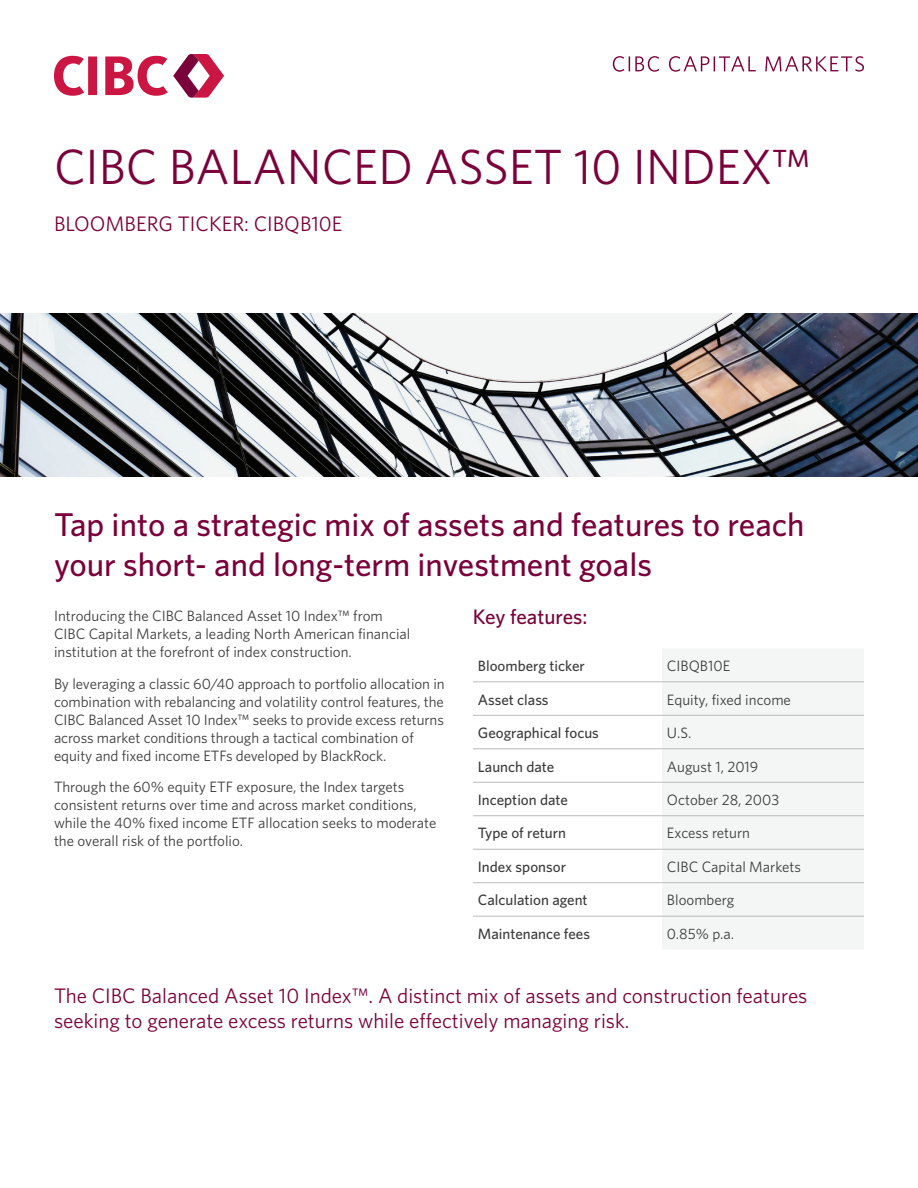
<style>
.page{position:relative;width:918px;height:1188px;background:#fff}
.page>*{position:absolute;margin:0;border:0;box-sizing:border-box;transform-origin:0 0}
.Heading_H1__Title{font:49.5px "Whitney";color:#7a0139}
.Heading_H2{font:500 33px/39.6px "Whitney";color:#7a0139}
.Outro{font:21px/25.2px "Whitney";color:#7a0139}
.Sub_Heading{font:21px "Whitney";color:#7a0139}
.Heading_H3{font:500 21px "Whitney";color:#7a0139}
.Body_Text{font:15px/18px "Whitney";letter-spacing:-.005em;color:#3c3c3d}
.Table_Text___Text_Box_Text{font:500 15px "Whitney";color:#3c3c3d}
.Table_Text___Text_Box_Text-2{font:15px "Whitney";color:#3c3c3d}
</style>
<div class="page">
<svg style="left:54px;top:54px;width:170px;height:44px"></svg>
<svg style="left:613px;top:56px;width:46px;height:16px"></svg>
<svg style="left:669px;top:56px;width:87px;height:16px"></svg>
<svg style="left:765px;top:56px;width:99px;height:16px"></svg>
<img style="left:0;top:313px;width:918px;height:163px">
<div style="left:662px;top:649px;width:202px;height:300px;background:#f3f6f4"></div>
<hr style="left:473px;top:681px;width:189px;height:1px;background:#b9baba">
<hr style="left:473px;top:715px;width:189px;height:1px;background:#b9baba">
<hr style="left:473px;top:748px;width:189px;height:1px;background:#b9baba">
<hr style="left:473px;top:782px;width:189px;height:1px;background:#b9baba">
<hr style="left:473px;top:815px;width:189px;height:1px;background:#b9baba">
<hr style="left:473px;top:849px;width:189px;height:1px;background:#b9baba">
<hr style="left:662px;top:681px;width:202px;height:1px;background:#b9baba">
<hr style="left:662px;top:715px;width:202px;height:1px;background:#b9baba">
<hr style="left:662px;top:748px;width:202px;height:1px;background:#b9baba">
<hr style="left:662px;top:782px;width:202px;height:1px;background:#b9baba">
<hr style="left:662px;top:815px;width:202px;height:1px;background:#b9baba">
<hr style="left:662px;top:849px;width:202px;height:1px;background:#b9baba">
<hr style="left:473px;top:882px;width:189px;height:1px;background:#b9baba">
<hr style="left:473px;top:916px;width:189px;height:1px;background:#b9baba">
<hr style="left:662px;top:882px;width:202px;height:1px;background:#b9baba">
<hr style="left:662px;top:916px;width:202px;height:1px;background:#b9baba">
<h1 class="Heading_H1__Title" style="left:54px;top:134px;width:759px">CIBC BALANCED ASSET 10 INDEX™</h1>
<p class="Sub_Heading" style="left:54px;top:210px;width:290px">BLOOMBERG TICKER: CIBQB10E</p>
<h2 class="Heading_H2" style="left:54px;top:505px;width:752px">Tap into a strategic mix of assets and features to reach your short- and long-term investment goals</h2>
<p class="Body_Text" style="left:54px;top:606px;width:358px">Introducing the CIBC Balanced Asset 10 Index™ from<br>CIBC Capital Markets, a leading North American financial institution at the forefront of index construction.</p>
<p class="Body_Text" style="left:54px;top:674px;width:392px">By leveraging a classic 60/40 approach to portfolio allocation in combination with rebalancing and volatility control features, the CIBC Balanced Asset 10 Index™ seeks to provide excess returns across market conditions through a tactical combination of equity and fixed income ETFs developed by BlackRock.</p>
<p class="Body_Text" style="left:54px;top:777px;width:384px">Through the 60% equity ETF exposure, the Index targets consistent returns over time and across market conditions, while the 40% fixed income ETF allocation seeks to moderate the overall risk of the portfolio.</p>
<h3 class="Heading_H3" style="left:473px;top:603px;width:116px">Key features:</h3>
<p class="Table_Text___Text_Box_Text" style="left:478px;top:656px;width:109px">Bloomberg ticker</p>
<p class="Table_Text___Text_Box_Text-2" style="left:667px;top:656px;width:65px">CIBQB10E</p>
<p class="Table_Text___Text_Box_Text" style="left:478px;top:689px;width:72px">Asset class</p>
<p class="Table_Text___Text_Box_Text-2" style="left:667px;top:689px;width:126px">Equity, fixed income</p>
<p class="Table_Text___Text_Box_Text" style="left:478px;top:723px;width:123px">Geographical focus</p>
<p class="Table_Text___Text_Box_Text-2" style="left:667px;top:723px;width:26px">U.S.</p>
<p class="Table_Text___Text_Box_Text" style="left:478px;top:756px;width:78px">Launch date</p>
<p class="Table_Text___Text_Box_Text-2" style="left:667px;top:756px;width:93px">August 1, 2019</p>
<p class="Table_Text___Text_Box_Text" style="left:478px;top:790px;width:92px">Inception date</p>
<p class="Table_Text___Text_Box_Text-2" style="left:667px;top:790px;width:114px">October 28, 2003</p>
<p class="Table_Text___Text_Box_Text" style="left:478px;top:823px;width:90px">Type of return</p>
<p class="Table_Text___Text_Box_Text-2" style="left:667px;top:823px;width:85px">Excess return</p>
<p class="Table_Text___Text_Box_Text" style="left:478px;top:857px;width:90px">Index sponsor</p>
<p class="Table_Text___Text_Box_Text-2" style="left:667px;top:857px;width:136px">CIBC Capital Markets</p>
<p class="Table_Text___Text_Box_Text" style="left:478px;top:890px;width:111px">Calculation agent</p>
<p class="Table_Text___Text_Box_Text-2" style="left:667px;top:890px;width:69px">Bloomberg</p>
<p class="Table_Text___Text_Box_Text" style="left:478px;top:924px;width:114px">Maintenance fees</p>
<p class="Table_Text___Text_Box_Text-2" style="left:667px;top:924px;width:69px">0.85% p.a.</p>
<p class="Outro" style="left:54px;top:983px;width:755px">The CIBC Balanced Asset 10 Index™. A distinct mix of assets and construction features seeking to generate excess returns while effectively managing risk.</p>
</div>
